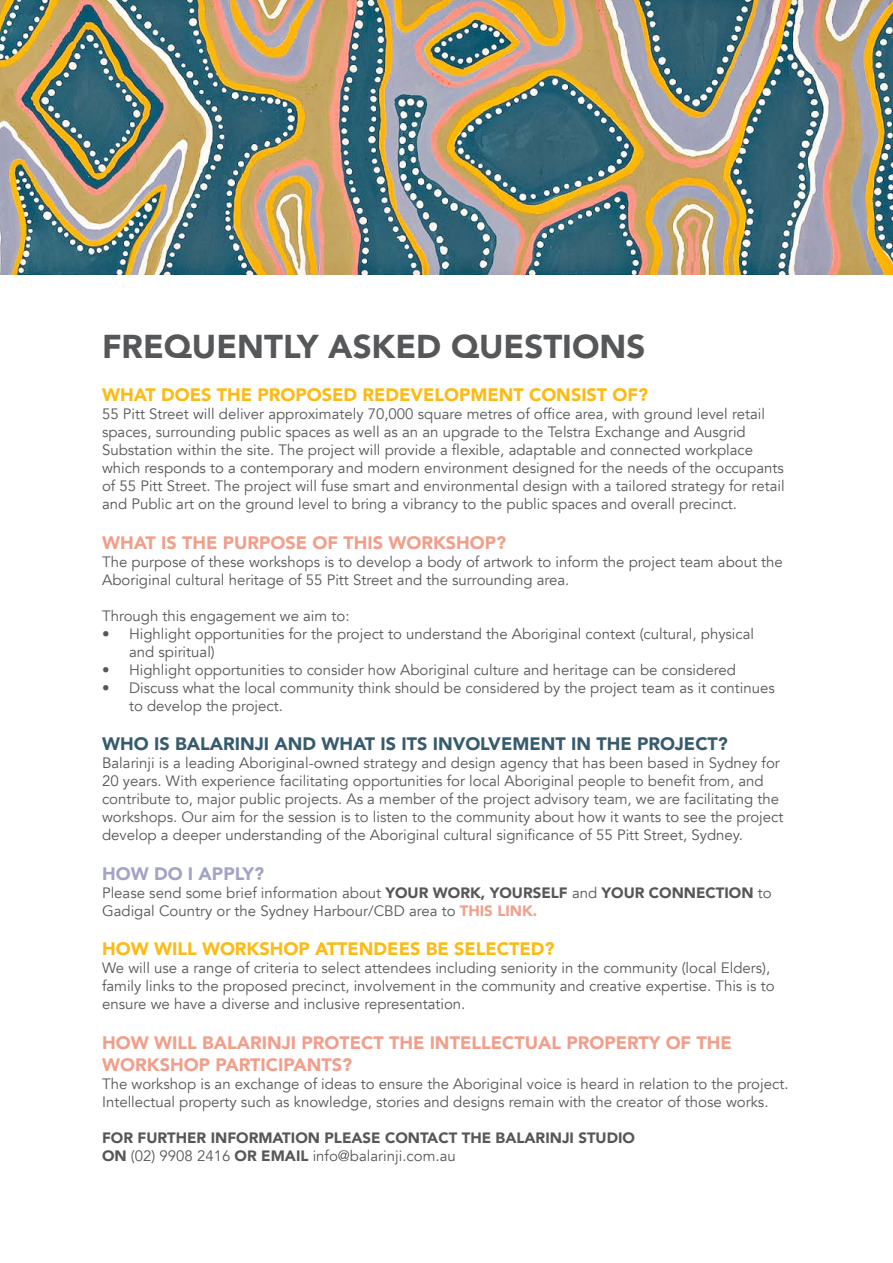
<style>
.page{position:relative;width:893px;height:1263px;background:#fff}
.page>*{position:absolute;margin:0;border:0;box-sizing:border-box;transform-origin:0 0}
.t1{font:900 33px "Avenir";color:#555759}
.t2{font:900 18px/21.6px "Avenir";color:#f19e8a}
.t3{font:900 18px "Avenir";color:#fcba12}
.t4{font:900 18px "Avenir";color:#375b6e}
.t5{font:900 18px "Avenir";color:#a3a4c4}
.t6{font:15px/18px "Avenir";color:#555759}
.t7{font:900 15px/18px "Avenir";color:#555759}
.s1{font-weight:900}
.s2{font-weight:900;color:#f19e8a}
.s3{font-weight:400}
</style>
<div class="page">
<img style="left:0;top:0;width:893px;height:274px">
<h1 class="t1" style="left:102px;top:318px;width:545px">FREQUENTLY ASKED QUESTIONS</h1>
<p class="t3" style="left:102px;top:379px;width:548px">WHAT DOES THE PROPOSED REDEVELOPMENT CONSIST OF?</p>
<p class="t6" style="left:102px;top:405px;width:684px">55 Pitt Street will deliver approximately 70,000 square metres of office area, with ground level retail spaces, surrounding public spaces as well as an an upgrade to the Telstra Exchange and Ausgrid Substation within the site. The project will provide a flexible, adaptable and connected workplace which responds to a contemporary and modern environment designed for the needs of the occupants of 55 Pitt Street. The project will fuse smart and environmental design with a tailored strategy for retail and Public art on the ground level to bring a vibrancy to the public spaces and overall precinct.</p>
<p class="t2" style="left:102px;top:531px;width:406px">WHAT IS THE PURPOSE OF THIS WORKSHOP?</p>
<p class="t6" style="left:102px;top:553px;width:682px">The purpose of these workshops is to develop a body of artwork to inform the project team about the<br>Aboriginal cultural heritage of 55 Pitt Street and the surrounding area.</p>
<p class="t6" style="left:102px;top:607px;width:249px">Through this engagement we aim to:</p>
<p class="t6" style="left:129px;top:625px;width:627px;text-indent:-27px">• Highlight opportunities for the project to understand the Aboriginal context (cultural, physical and spiritual)</p>
<p class="t6" style="left:102px;top:661px;width:635px">• Highlight opportunities to consider how Aboriginal culture and heritage can be considered</p>
<p class="t6" style="left:129px;top:679px;width:647px;text-indent:-27px">• Discuss what the local community think should be considered by the project team as it continues to develop the project.</p>
<p class="t4" style="left:102px;top:728px;width:627px">WHO IS BALARINJI AND WHAT IS ITS INVOLVEMENT IN THE PROJECT?</p>
<p class="t6" style="left:102px;top:754px;width:683px">Balarinji is a leading Aboriginal-owned strategy and design agency that has been based in Sydney for 20 years. With experience facilitating opportunities for local Aboriginal people to benefit from, and contribute to, major public projects. As a member of the project advisory team, we are facilitating the workshops. Our aim for the session is to listen to the community about how it wants to see the project develop a deeper understanding of the Aboriginal cultural significance of 55 Pitt Street, Sydney.</p>
<p class="t5" style="left:102px;top:858px;width:163px">HOW DO I APPLY?</p>
<p class="t6" style="left:102px;top:884px;width:671px">Please send some brief information about <span class="s1">YOUR WORK, YOURSELF</span> and <span class="s1">YOUR CONNECTION</span> to<br>Gadigal Country or the Sydney Harbour/CBD area to <span class="s2">THIS LINK.</span></p>
<p class="t3" style="left:102px;top:934px;width:454px">HOW WILL WORKSHOP ATTENDEES BE SELECTED?</p>
<p class="t6" style="left:102px;top:959px;width:674px">We will use a range of criteria to select attendees including seniority in the community (local Elders), family links to the proposed precinct, involvement in the community and creative expertise. This is to ensure we have a diverse and inclusive representation.</p>
<p class="t2" style="left:102px;top:1031px;width:631px">HOW WILL BALARINJI PROTECT THE INTELLECTUAL PROPERTY OF THE<br>WORKSHOP PARTICIPANTS?</p>
<p class="t6" style="left:102px;top:1075px;width:688px">The workshop is an exchange of ideas to ensure the Aboriginal voice is heard in relation to the project.<br>Intellectual property such as knowledge, stories and designs remain with the creator of those works.</p>
<p class="t7" style="left:102px;top:1128px;width:534px">FOR FURTHER INFORMATION PLEASE CONTACT THE BALARINJI STUDIO<br>ON <span class="s3">(02) 9908 2416</span> OR EMAIL <span class="s3">info@balarinji.com.au</span></p>
</div>
